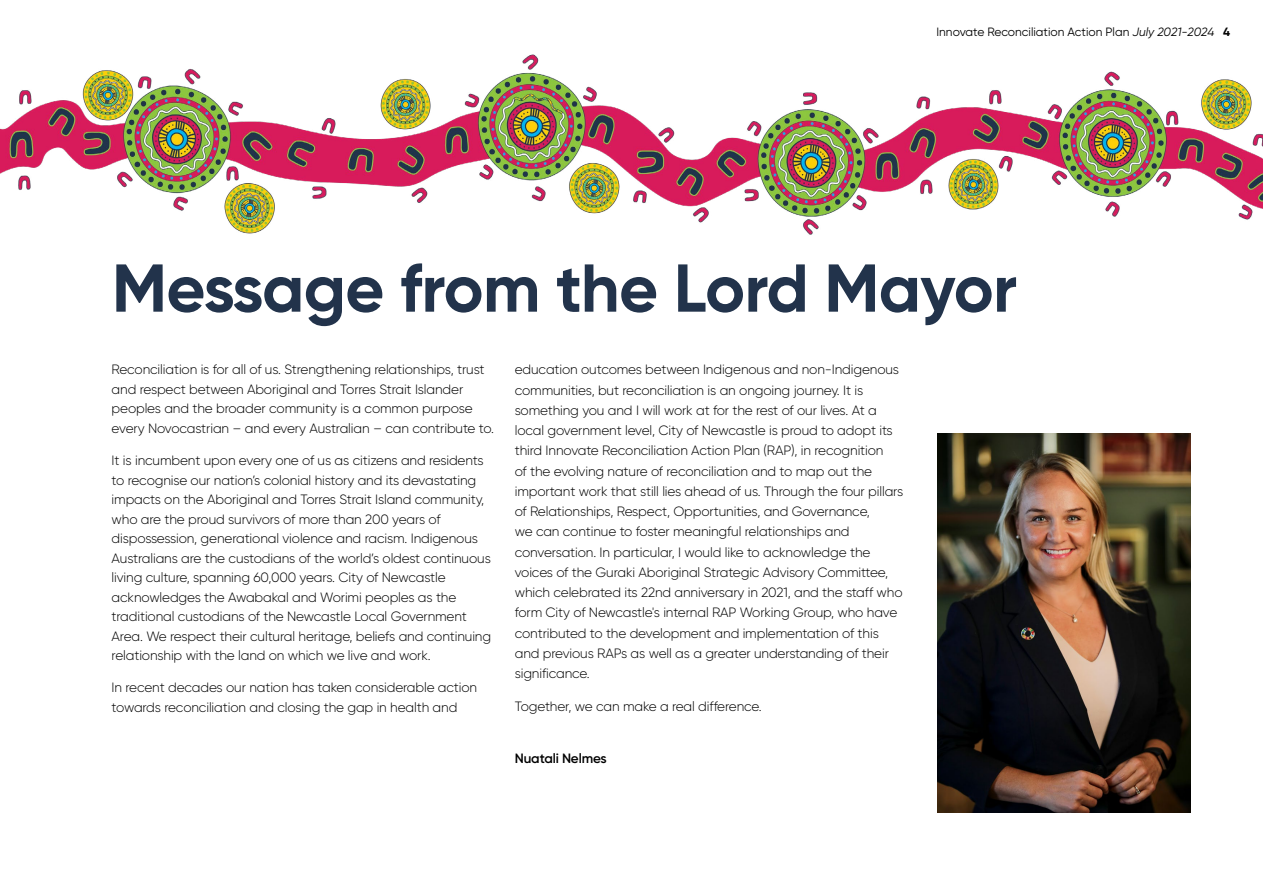
<style>
.page{position:relative;width:1263px;height:893px;background:#fff}
.page>*{position:absolute;margin:0;border:0;box-sizing:border-box;transform-origin:0 0}
.t1{font:700 67.5px "Gilroy";letter-spacing:-.01em;color:#22334b}
.t2{font:300 13.5px/20.2px "Gilroy";letter-spacing:-.01em;color:#000}
.t3{font:600 13.5px "Gilroy";letter-spacing:-.01em;color:#000}
.t4{font:12px "Gilroy";color:#000}
.s1{font-style:italic}
.s2{font-weight:700}
</style>
<div class="page">
<img style="left:938px;top:433px;width:253px;height:379px">
<img style="left:0;top:54px;width:1263px;height:181px">
<p class="t4" style="left:936px;top:24px;width:295px">Innovate Reconciliation Action Plan <span class="s1">July 2021-2024</span> <span class="s2">4</span></p>
<h1 class="t1" style="left:112px;top:246px;width:907px">Message from the Lord Mayor</h1>
<p class="t2" style="left:112px;top:360px;width:384px;line-height:19.5px">Reconciliation is for all of us. Strengthening relationships, trust and respect between Aboriginal and Torres Strait Islander peoples and the broader community is a common purpose every Novocastrian – and every Australian – can contribute to.</p>
<p class="t2" style="left:112px;top:451px;width:381px;line-height:19.5px">It is incumbent upon every one of us as citizens and residents to recognise our nation’s colonial history and its devastating impacts on the Aboriginal and Torres Strait Island community, who are the proud survivors of more than 200 years of dispossession, generational violence and racism. Indigenous Australians are the custodians of the world’s oldest continuous living culture, spanning 60,000 years. City of Newcastle acknowledges the Awabakal and Worimi peoples as the traditional custodians of the Newcastle Local Government Area. We respect their cultural heritage, beliefs and continuing relationship with the land on which we live and work.</p>
<p class="t2" style="left:112px;top:678px;width:367px;line-height:19.5px">In recent decades our nation has taken considerable action towards reconciliation and closing the gap in health and</p>
<p class="t2" style="left:515px;top:359px;width:390px">education outcomes between Indigenous and non-Indigenous communities, but reconciliation is an ongoing journey. It is something you and I will work at for the rest of our lives. At a local government level, City of Newcastle is proud to adopt its third Innovate Reconciliation Action Plan (RAP), in recognition<br>of the evolving nature of reconciliation and to map out the important work that still lies ahead of us. Through the four pillars of Relationships, Respect, Opportunities, and Governance,<br>we can continue to foster meaningful relationships and conversation. In particular, I would like to acknowledge the voices of the Guraki Aboriginal Strategic Advisory Committee, which celebrated its 22nd anniversary in 2021, and the staff who form City of Newcastle's internal RAP Working Group, who have contributed to the development and implementation of this and previous RAPs as well as a greater understanding of their significance.</p>
<p class="t2" style="left:515px;top:696px;width:248px">Together, we can make a real difference.</p>
<p class="t3" style="left:515px;top:750px;width:93px">Nuatali Nelmes</p>
</div>
